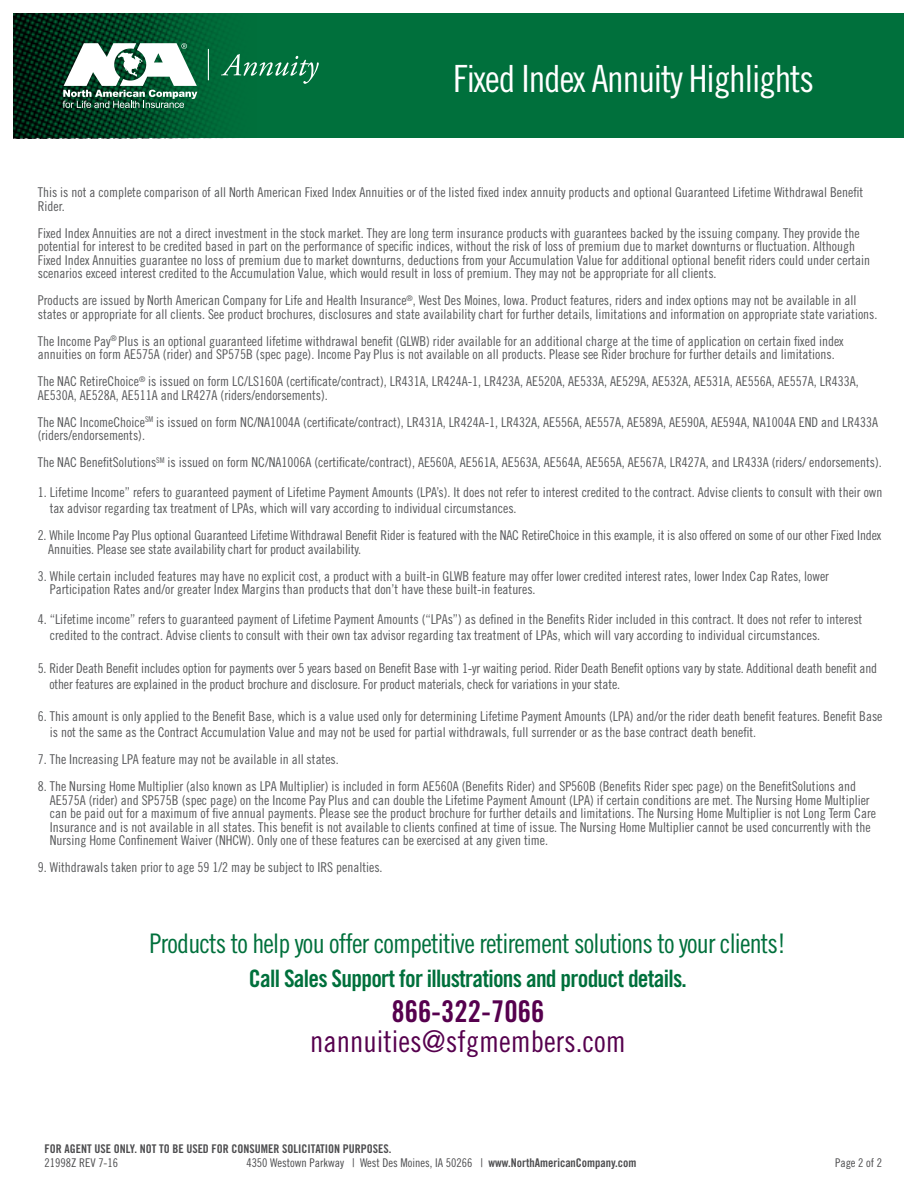
<style>
.page{position:relative;width:918px;height:1188px;background:#fff}
.page>*{position:absolute;margin:0;border:0;box-sizing:border-box;transform-origin:0 0}
.t1{font:37.5px "Trade Gothic Cond Eighteen";letter-spacing:-.03em;color:#fff}
.t2{font:30px "Trade Gothic Cond Eighteen";color:#56004e}
.t3{font:30px "Trade Gothic Bold Cond Twenty";color:#56004e}
.t4{font:27px "Trade Gothic Cond Eighteen";letter-spacing:-.03em;color:#00703c}
.t5{font:24px "Trade Gothic Bold Cond Twenty";letter-spacing:-.03em;color:#00703c}
.t6{font:13.5px/13.5px "Trade Gothic Cond Eighteen";color:#58595b}
.t7{font:12px "Trade Gothic Cond Eighteen";color:#4d4d4f}
.t8{font:12px "Trade Gothic Bold Cond Twenty";color:#4d4d4f}
.s1{font-family:"Trade Gothic Bold Cond Twenty"}
</style>
<div class="page">
<div style="left:14px;top:14px;width:890px;height:124px;background:#00703c"></div>
<img style="left:14px;top:14px;width:213px;height:124px">
<hr style="left:208px;top:49px;width:1px;height:31px;background:#fff">
<svg style="left:221px;top:54px;width:98px;height:30px"></svg>
<svg style="left:63px;top:43px;width:134px;height:65px;background:#84a596"></svg>
<h1 class="t1" style="left:453px;top:57px;width:362px">Fixed Index Annuity Highlights</h1>
<p class="t6" style="left:38px;top:186px;width:827px">This is not a complete comparison of all North American Fixed Index Annuities or of the listed fixed index annuity products and optional Guaranteed Lifetime Withdrawal Benefit<br>Rider.</p>
<p class="t6" style="left:38px;top:226px;width:834px">Fixed Index Annuities are not a direct investment in the stock market. They are long term insurance products with guarantees backed by the issuing company. They provide the potential for interest to be credited based in part on the performance of specific indices, without the risk of loss of premium due to market downturns or fluctuation. Although Fixed Index Annuities guarantee no loss of premium due to market downturns, deductions from your Accumulation Value for additional optional benefit riders could under certain scenarios exceed interest credited to the Accumulation Value, which would result in loss of premium. They may not be appropriate for all clients.</p>
<p class="t6" style="left:38px;top:294px;width:841px">Products are issued by North American Company for Life and Health Insurance<sup>®</sup>, West Des Moines, Iowa. Product features, riders and index options may not be available in all states or appropriate for all clients. See product brochures, disclosures and state availability chart for further details, limitations and information on appropriate state variations.</p>
<p class="t6" style="left:38px;top:334px;width:807px">The Income Pay<sup>®</sup> Plus is an optional guaranteed lifetime withdrawal benefit (GLWB) rider available for an additional charge at the time of application on certain fixed index annuities on form AE575A (rider) and SP575B (spec page). Income Pay Plus is not available on all products. Please see Rider brochure for further details and limitations.</p>
<p class="t6" style="left:38px;top:375px;width:823px">The NAC RetireChoice<sup>®</sup> is issued on form LC/LS160A (certificate/contract), LR431A, LR424A-1, LR423A, AE520A, AE533A, AE529A, AE532A, AE531A, AE556A, AE557A, LR433A,<br>AE530A, AE528A, AE511A and LR427A (riders/endorsements).</p>
<p class="t6" style="left:38px;top:415px;width:842px">The NAC IncomeChoice<sup>SM</sup> is issued on form NC/NA1004A (certificate/contract), LR431A, LR424A-1, LR432A, AE556A, AE557A, AE589A, AE590A, AE594A, NA1004A END and LR433A (riders/endorsements).</p>
<p class="t6" style="left:38px;top:456px;width:846px">The NAC BenefitSolutions<sup>SM</sup> is issued on form NC/NA1006A (certificate/contract), AE560A, AE561A, AE563A, AE564A, AE565A, AE567A, LR427A, and LR433A (riders/ endorsements).</p>
<p class="t6" style="left:50px;top:484px;width:834px;line-height:16.2px;text-indent:-12px">1. Lifetime Income” refers to guaranteed payment of Lifetime Payment Amounts (LPA’s). It does not refer to interest credited to the contract. Advise clients to consult with their own tax advisor regarding tax treatment of LPAs, which will vary according to individual circumstances.</p>
<p class="t6" style="left:48px;top:529px;width:835px;text-indent:-11px">2. While Income Pay Plus optional Guaranteed Lifetime Withdrawal Benefit Rider is featured with the NAC RetireChoice in this example, it is also offered on some of our other Fixed Index<br>Annuities. Please see state availability chart for product availability.</p>
<p class="t6" style="left:50px;top:569px;width:781px;text-indent:-12px">3. While certain included features may have no explicit cost, a product with a built-in GLWB feature may offer lower credited interest rates, lower Index Cap Rates, lower<br>Participation Rates and/or greater Index Margins than products that don’t have these built-in features.</p>
<p class="t6" style="left:50px;top:611px;width:814px;line-height:16.2px;text-indent:-12px">4. “Lifetime income” refers to guaranteed payment of Lifetime Payment Amounts (“LPAs”) as defined in the Benefits Rider included in this contract. It does not refer to interest credited to the contract. Advise clients to consult with their own tax advisor regarding tax treatment of LPAs, which will vary according to individual circumstances.</p>
<p class="t6" style="left:49px;top:660px;width:829px;line-height:16.2px;text-indent:-12px">5. Rider Death Benefit includes option for payments over 5 years based on Benefit Base with 1-yr waiting period. Rider Death Benefit options vary by state. Additional death benefit and other features are explained in the product brochure and disclosure. For product materials, check for variations in your state.</p>
<p class="t6" style="left:50px;top:708px;width:834px;line-height:16.2px;text-indent:-12px">6. This amount is only applied to the Benefit Base, which is a value used only for determining Lifetime Payment Amounts (LPA) and/or the rider death benefit features. Benefit Base is not the same as the Contract Accumulation Value and may not be used for partial withdrawals, full surrender or as the base contract death benefit.</p>
<p class="t6" style="left:38px;top:753px;width:303px">7. The Increasing LPA feature may not be available in all states.</p>
<p class="t6" style="left:50px;top:780px;width:828px;text-indent:-12px">8. The Nursing Home Multiplier (also known as LPA Multiplier) is included in form AE560A (Benefits Rider) and SP560B (Benefits Rider spec page) on the BenefitSolutions and AE575A (rider) and SP575B (spec page) on the Income Pay Plus and can double the Lifetime Payment Amount (LPA) if certain conditions are met. The Nursing Home Multiplier can be paid out for a maximum of five annual payments. Please see the product brochure for further details and limitations. The Nursing Home Multiplier is not Long Term Care Insurance and is not available in all states. This benefit is not available to clients confined at time of issue. The Nursing Home Multiplier cannot be used concurrently with the Nursing Home Confinement Waiver (NHCW). Only one of these features can be exercised at any given time.</p>
<p class="t6" style="left:38px;top:861px;width:346px">9. Withdrawals taken prior to age 59 1/2 may be subject to IRS penalties.</p>
<h3 class="t4" style="left:150px;top:927px;width:638px">Products to help you offer competitive retirement solutions to your clients!</h3>
<h3 class="t5" style="left:249px;top:964px;width:440px">Call Sales Support for illustrations and product details.</h3>
<h2 class="t3" style="left:391px;top:993px;width:155px">866-322-7066</h2>
<h2 class="t2" style="left:310px;top:1023px;width:317px">nannuities@sfgmembers.com</h2>
<p class="t8" style="left:44px;top:1141px;width:349px">FOR AGENT USE ONLY. NOT TO BE USED FOR CONSUMER SOLICITATION PURPOSES.</p>
<p class="t7" style="left:44px;top:1156px;width:75px">21998Z REV 7-16</p>
<p class="t7" style="left:246px;top:1156px;width:392px">4350 Westown Parkway | West Des Moines, IA 50266 | <span class="s1">www.NorthAmericanCompany.com</span></p>
<p class="t7" style="left:835px;top:1156px;width:49px">Page 2 of 2</p>
</div>
